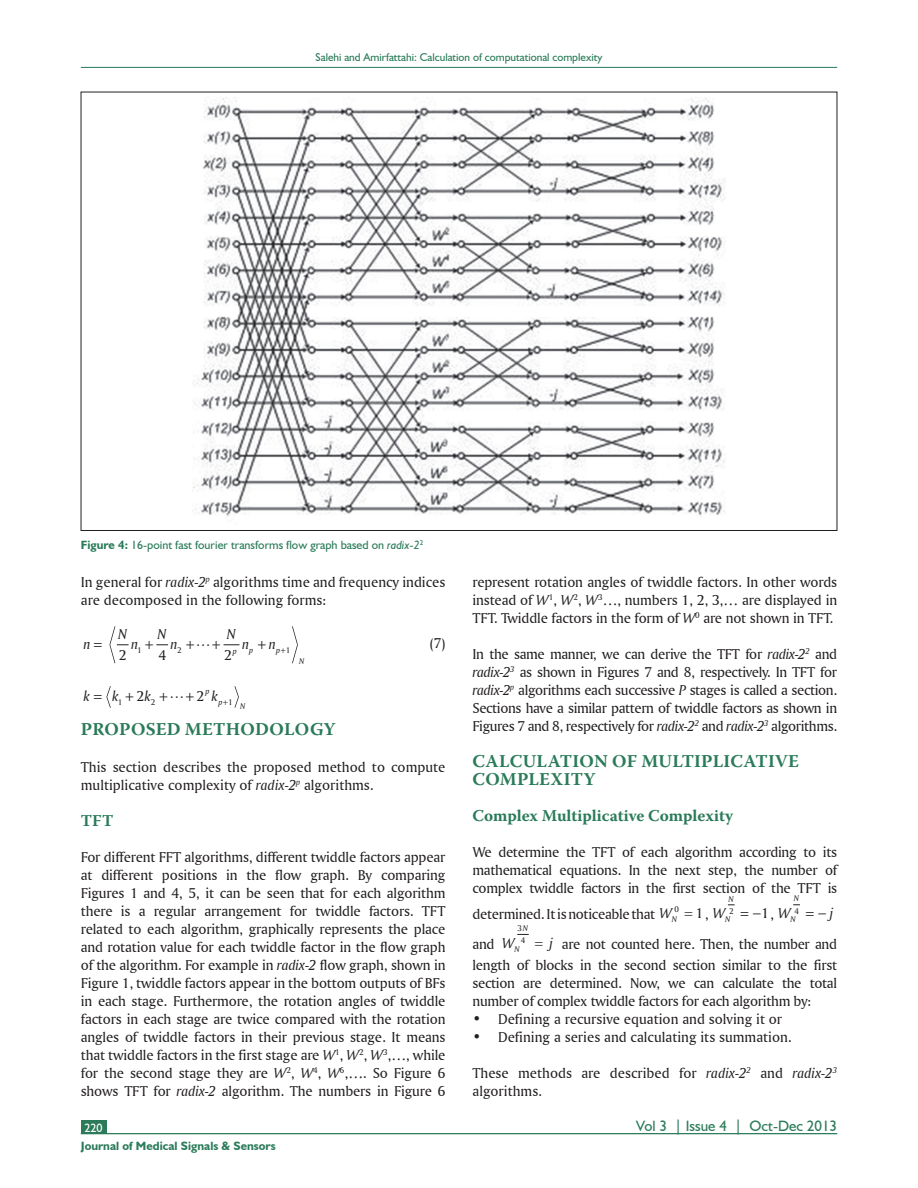
<style>
.page{position:relative;width:918px;height:1188px;background:#fff}
.page>*{position:absolute;margin:0;border:0;box-sizing:border-box;transform-origin:0 0}
.t1{font:700 18px/18px "Warnock Pro";letter-spacing:.015em;color:#2b7b5a}
.t2{font:700 16.5px "Warnock Pro";color:#2b7b5a}
.t3{font:15px/18px "Amerigo BT Roman A";letter-spacing:-.01em;color:#231f20}
.t4{font:15px "Humanist 521 BT";color:#2b7b5a}
.t5{font:15px "Amerigo BT Italic A";color:#231f20}
.t6{font:12px "Humanist 521 BT";color:#2b7b5a}
.t7{font:700 12px "Humanist 521 BT";color:#2b7b5a}
.t8{font:12px "Humanist 521 BT";color:#fff}
.t9{font:11.25px "Humanist 521 BT";color:#2b7b5a}
.t10{font:8.7px "Amerigo BT Italic A";color:#231f20}
.t11{font:8.7px/12.3px "Amerigo BT Roman A";color:#231f20;text-align:center}
.s1{font-weight:700}
.s2{font-style:italic}
.s3{font-family:"Amerigo BT Italic A"}
</style>
<div class="page">
<hr style="left:81px;top:67px;width:756px;height:1px;background:#2b7b5a">
<div style="left:81px;top:1121px;width:25px;height:13px;background:#2b7b5a"></div>
<hr style="left:81px;top:1133px;width:756px;height:1px;background:#2b7b5a">
<svg style="left:109px;top:626px;width:20px;height:37px"></svg>
<svg style="left:292px;top:626px;width:6px;height:37px"></svg>
<svg style="left:234px;top:686px;width:5px;height:22px"></svg>
<svg style="left:517px;top:934px;width:12px;height:1px"></svg>
<img style="left:192px;top:97px;width:534px;height:420px">
<svg style="left:156px;top:644px;width:12px;height:2px"></svg>
<svg style="left:223px;top:644px;width:17px;height:2px"></svg>
<svg style="left:106px;top:686px;width:5px;height:22px"></svg>
<p class="t9" style="left:316px;top:50px;width:288px">Salehi and Amirfattahi: Calculation of computational complexity</p>
<p class="t6" style="left:81px;top:537px;width:344px"><span class="s1">Figure 4:</span> 16-point fast fourier transforms flow graph based on <span class="s2">radix-2</span><sup>2</sup></p>
<p class="t3" style="left:81px;top:573px;width:366px">In general for <span class="s3">radix‑2</span><sup>p</sup> algorithms time and frequency indices are decomposed in the following forms:</p>
<p class="t5" style="left:84px;top:635px;width:9px">n</p>
<p class="t5" style="left:118px;top:625px;width:11px">N</p>
<p class="t5" style="left:158px;top:625px;width:11px">N</p>
<p class="t5" style="left:227px;top:625px;width:11px">N</p>
<p class="t11" style="left:137px;top:643px;width:6px">1</p>
<p class="t11" style="left:177px;top:643px;width:6px">2</p>
<p class="t11" style="left:286px;top:643px;width:6px">1</p>
<p class="t3" style="left:430px;top:634px;width:17px">(7)</p>
<p class="t5" style="left:131px;top:635px;width:9px">n</p>
<p class="t5" style="left:171px;top:635px;width:9px">n</p>
<p class="t5" style="left:242px;top:635px;width:9px">n</p>
<p class="t5" style="left:269px;top:635px;width:9px">n</p>
<p class="t10" style="left:233px;top:645px;width:6px">p</p>
<p class="t10" style="left:249px;top:644px;width:6px">p</p>
<p class="t10" style="left:276px;top:644px;width:6px">p</p>
<p class="t3" style="left:119px;top:646px;width:9px">2</p>
<p class="t3" style="left:159px;top:646px;width:9px">4</p>
<p class="t3" style="left:224px;top:646px;width:9px">2</p>
<p class="t10" style="left:299px;top:656px;width:7px">N</p>
<p class="t10" style="left:205px;top:686px;width:6px">p</p>
<p class="t5" style="left:84px;top:687px;width:8px">k</p>
<p class="t5" style="left:112px;top:687px;width:8px">k</p>
<p class="t3" style="left:137px;top:687px;width:16px">2<span class="s3">k</span></p>
<p class="t5" style="left:212px;top:687px;width:8px">k</p>
<p class="t3" style="left:197px;top:687px;width:9px">2</p>
<p class="t11" style="left:118px;top:696px;width:6px">1</p>
<p class="t11" style="left:151px;top:696px;width:6px">2</p>
<p class="t11" style="left:228px;top:696px;width:6px">1</p>
<p class="t10" style="left:219px;top:697px;width:6px">p</p>
<p class="t10" style="left:240px;top:700px;width:7px">N</p>
<p class="t1" style="left:81px;top:720px;width:14px">PROPOSED</p>
<p class="t1" style="left:185px;top:720px;width:56px">METHODOLOGY</p>
<p class="t3" style="left:81px;top:757px;width:366px">This section describes the proposed method to compute multiplicative complexity of <span class="s3">radix‑2</span><sup>p</sup> algorithms.</p>
<p class="t2" style="left:81px;top:810px;width:34px">TFT</p>
<p class="t3" style="left:81px;top:847px;width:366px;text-align:justify">For different FFT algorithms, different twiddle factors appear at different positions in the flow graph. By comparing Figures 1 and 4, 5, it can be seen that for each algorithm there is a regular arrangement for twiddle factors. TFT related to each algorithm, graphically represents the place and rotation value for each twiddle factor in the flow graph of the algorithm. For example in <span class="s3">radix‑2</span> flow graph, shown in Figure 1, twiddle factors appear in the bottom outputs of BFs in each stage. Furthermore, the rotation angles of twiddle factors in each stage are twice compared with the rotation angles of twiddle factors in their previous stage. It means that twiddle factors in the first stage are <span class="s3">W</span><sup>1</sup>, <span class="s3">W</span><sup>2</sup>, <span class="s3">W</span><sup>3</sup>,…, while for the second stage they are <span class="s3">W</span><sup>2</sup>, <span class="s3">W</span><sup>4</sup>, <span class="s3">W</span><sup>6</sup>,…. So Figure 6 shows TFT for <span class="s3">radix‑2</span> algorithm. The numbers in Figure 6</p>
<p class="t3" style="left:472px;top:573px;width:366px;text-align:justify">represent rotation angles of twiddle factors. In other words instead of <span class="s3">W</span><sup>1</sup>, <span class="s3">W</span><sup>2</sup>, <span class="s3">W</span><sup>3</sup>…, numbers 1, 2, 3,… are displayed in TFT. Twiddle factors in the form of <span class="s3">W</span><sup>0</sup> are not shown in TFT.</p>
<p class="t3" style="left:472px;top:645px;width:366px;text-align:justify">In the same manner, we can derive the TFT for <span class="s3">radix‑2</span><sup>2</sup> and <span class="s3">radix‑2</span><sup>3</sup> as shown in Figures 7 and 8, respectively. In TFT for <span class="s3">radix‑2</span><sup>p</sup> algorithms each successive <span class="s3">P</span> stages is called a section.<br>Sections have a similar pattern of twiddle factors as shown in Figures 7 and 8, respectively for <span class="s3">radix‑2</span><sup>2</sup> and <span class="s3">radix‑2</span><sup>3</sup> algorithms.</p>
<p class="t1" style="left:473px;top:752px;width:328px">CALCULATION OF MULTIPLICATIVE<br>COMPLEXITY</p>
<p class="t2" style="left:472px;top:806px;width:262px">COMPLEX MULTIPLICATIVE COMPLEXITY</p>
<p class="t3" style="left:472px;top:843px;width:366px;text-align:justify">We determine the TFT of each algorithm according to its mathematical equations. In the next step, the number of complex twiddle factors in the first section of the TFT is</p>
<p class="t3" style="left:472px;top:904px;width:206px">determined. It is noticeable that <span class="s3">W</span><sub>N</sub></p>
<p class="t10" style="left:794px;top:893px;width:7px">N</p>
<p class="t11" style="left:794px;top:905px;width:6px">4</p>
<p class="t10" style="left:729px;top:893px;width:7px">N</p>
<p class="t11" style="left:729px;top:905px;width:6px">2</p>
<p class="t3" style="left:753px;top:904px;width:40px">−1, <span class="s3">W</span></p>
<p class="t5" style="left:818px;top:904px;width:17px">−j</p>
<p class="t3" style="left:674px;top:904px;width:58px"><sup>0</sup> 1, <span class="s3">W</span><sub>N</sub></p>
<p class="t10" style="left:791px;top:914px;width:7px">N</p>
<p class="t11" style="left:518px;top:922px;width:12px">3<span class="s3">N<br></span>4</p>
<p class="t3" style="left:472px;top:934px;width:44px">and <span class="s3">W</span></p>
<p class="t5" style="left:549px;top:934px;width:5px">j</p>
<p class="t3" style="left:473px;top:933px;width:366px;line-height:21px;text-align:right">are not counted here. Then, the number and<br>length of blocks in the second section similar to the first</p>
<p class="t3" style="left:473px;top:973px;width:366px">section are determined. Now, we can calculate the total number of complex twiddle factors for each algorithm by:</p>
<p class="t3" style="left:473px;top:1009px;width:311px">• Defining a recursive equation and solving it or</p>
<p class="t3" style="left:473px;top:1027px;width:321px">• Defining a series and calculating its summation.</p>
<p class="t3" style="left:473px;top:1063px;width:366px">These methods are described for <span class="s3">radix‑2</span><sup>2</sup> and <span class="s3">radix‑2</span><sup>3 </sup>algorithms.</p>
<p class="t10" style="left:515px;top:944px;width:7px">N</p>
<p class="t8" style="left:84px;top:1120px;width:20px">220</p>
<p class="t4" style="left:636px;top:1116px;width:202px">Vol 3 | Issue 4 | Oct-Dec 2013</p>
<p class="t7" style="left:81px;top:1138px;width:196px">Journal of Medical Signals &amp; Sensors</p>
</div>
